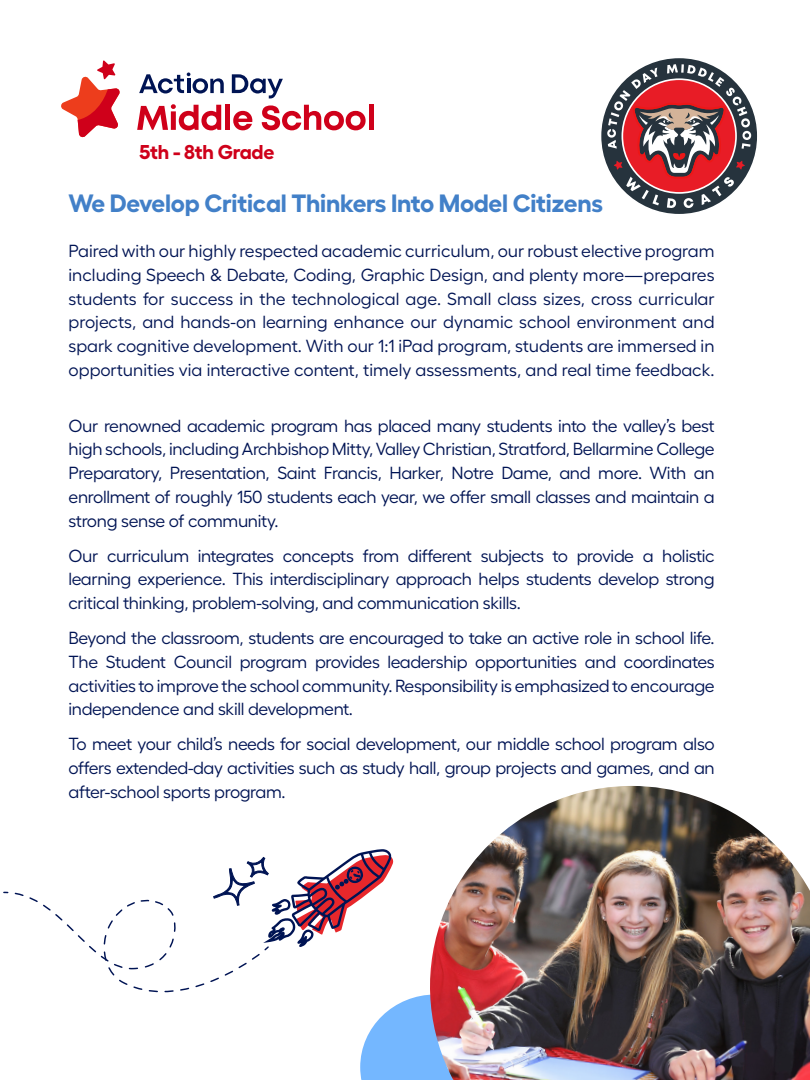
<style>
.page{position:relative;width:810px;height:1080px;background:#fff}
.page>*{position:absolute;margin:0;border:0;box-sizing:border-box;transform-origin:0 0}
.t1{font:700 25px "Fellix";letter-spacing:-.01em;color:#4280c8}
.t2{font:700 20px "Fellix";letter-spacing:-.01em;color:#cf001a}
.t3{font:17.5px/23.8px "Fellix";letter-spacing:-.02em;color:#001454;text-align:justify}
</style>
<div class="page">
<svg style="left:137px;top:104px;width:84px;height:26px"></svg>
<div style="left:225px;top:105px;width:5px;height:25px;background:#cf001a"></div>
<svg style="left:233px;top:111px;width:19px;height:19px"></svg>
<svg style="left:262px;top:105px;width:104px;height:25px"></svg>
<div style="left:369px;top:105px;width:5px;height:25px;background:#cf001a"></div>
<svg style="left:61px;top:60px;width:59px;height:78px"></svg>
<svg style="left:232px;top:74px;width:51px;height:24px"></svg>
<svg style="left:139px;top:72px;width:85px;height:22px"></svg>
<svg style="left:3px;top:849px;width:419px;height:231px"></svg>
<img style="left:422px;top:786px;width:388px;height:294px">
<svg style="left:601px;top:58px;width:156px;height:156px"></svg>
<p class="t2" style="left:139px;top:136px;width:136px">5th - 8th Grade</p>
<p class="t1" style="left:69px;top:183px;width:536px">We Develop Critical Thinkers Into Model Citizens</p>
<p class="t3" style="left:69px;top:237px;width:648px">Paired with our highly respected academic curriculum, our robust elective program including Speech &amp; Debate, Coding, Graphic Design, and plenty more—prepares students for success in the technological age. Small class sizes, cross curricular projects, and hands-on learning enhance our dynamic school environment and spark cognitive development. With our 1:1 iPad program, students are immersed in opportunities via interactive content, timely assessments, and real time feedback.</p>
<p class="t3" style="left:69px;top:412px;width:648px">Our renowned academic program has placed many students into the valley’s best high schools, including Archbishop Mitty, Valley Christian, Stratford, Bellarmine College Preparatory, Presentation, Saint Francis, Harker, Notre Dame, and more. With an enrollment of roughly 150 students each year, we offer small classes and maintain a strong sense of community.</p>
<p class="t3" style="left:69px;top:542px;width:648px">Our curriculum integrates concepts from different subjects to provide a holistic learning experience. This interdisciplinary approach helps students develop strong critical thinking, problem-solving, and communication skills.</p>
<p class="t3" style="left:69px;top:624px;width:648px">Beyond the classroom, students are encouraged to take an active role in school life.<br>The Student Council program provides leadership opportunities and coordinates activities to improve the school community. Responsibility is emphasized to encourage independence and skill development.</p>
<p class="t3" style="left:69px;top:731px;width:648px">To meet your child’s needs for social development, our middle school program also offers extended-day activities such as study hall, group projects and games, and an after-school sports program.</p>
</div>
